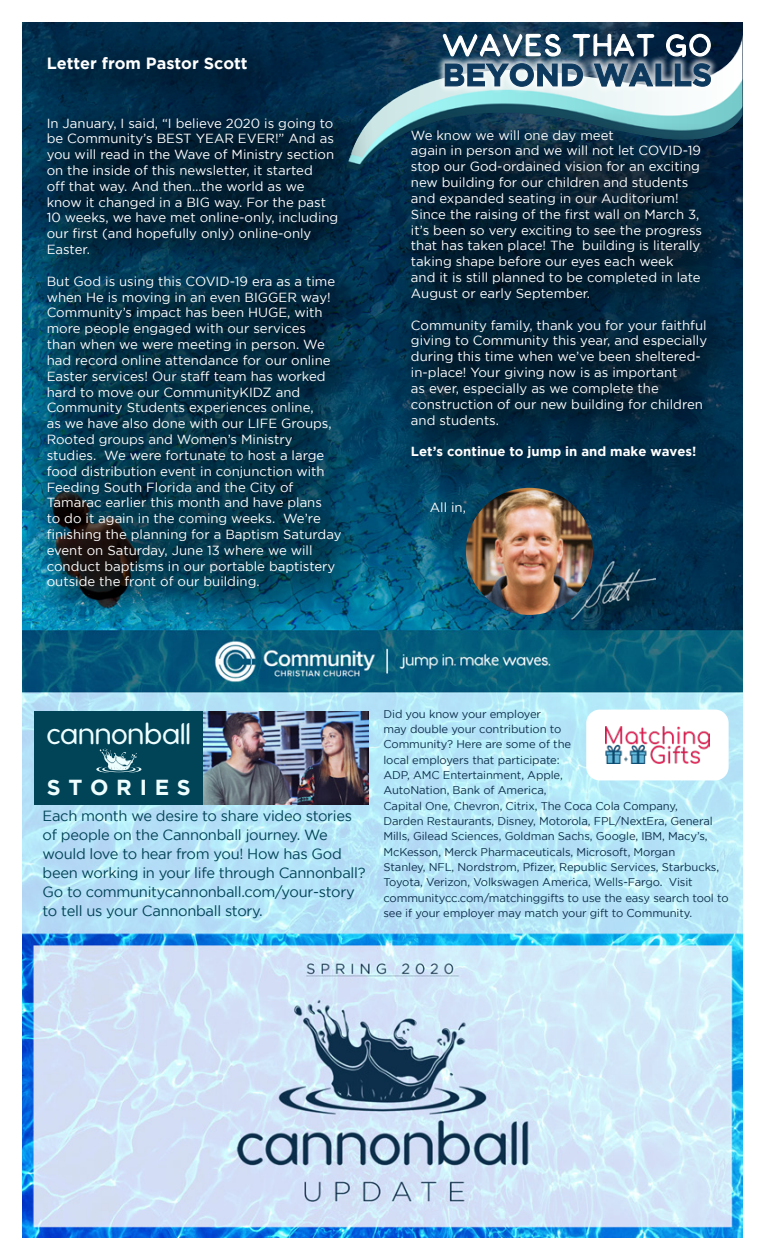
<style>
.page{position:relative;width:765px;height:1260px;background:#fff}
.page>*{position:absolute;margin:0;border:0;box-sizing:border-box;transform-origin:0 0}
.t1{font:29.12px "Fins";color:#eefefe}
.t2{font:700 21.75px "Gotham";letter-spacing:.355em;color:#eefefe}
.t3{font:700 16.25px "Gotham";color:#fff}
.t4{font:14.75px/18.9px "Gotham";letter-spacing:-.02em;color:#014357}
.t5{font:13.25px/15.9px "Gotham";color:#fff}
.t6{font:700 13.25px "Gotham";color:#fff}
.t7{font:11.25px/15.4px "Gotham";letter-spacing:-.01em;color:#0d2f4b}
</style>
<div class="page">
<img style="left:22px;top:22px;width:720px;height:1215px">
<img style="left:347px;top:34px;width:395px;height:137px">
<svg style="left:442px;top:31px;width:269px;height:76px"></svg>
<div style="left:437px;top:55px;width:282px;height:40px;background:#fff;opacity:.75"></div>
<svg style="left:445px;top:63px;width:266px;height:24px"></svg>
<div style="left:23px;top:94px;width:360px;height:538px;background:#000;opacity:.75"></div>
<div style="left:24px;top:35px;width:266px;height:79px;background:#000;opacity:.75"></div>
<img style="left:466px;top:488px;width:127px;height:127px;border-radius:64px">
<div style="left:549px;top:538px;width:147px;height:122px;background:#000;opacity:.75"></div>
<img style="left:570px;top:559px;width:86px;height:62px">
<div style="left:408px;top:479px;width:99px;height:77px;background:#000;opacity:.75"></div>
<img style="left:203px;top:711px;width:166px;height:93px">
<div style="left:34px;top:711px;width:169px;height:93px;background:#014357"></div>
<svg style="left:96px;top:748px;width:46px;height:25px"></svg>
<div style="left:586px;top:710px;width:143px;height:70px;background:#fff;border-radius:13px"></div>
<img style="left:606px;top:726px;width:103px;height:38px">
<div style="left:387px;top:107px;width:363px;height:394px;background:#000;opacity:.75"></div>
<p class="t3" style="left:47px;top:54px;width:203px">Letter from Pastor Scott</p>
<p class="t5" style="left:47px;top:115px;width:293px">In January, I said, “I believe 2020 is going to be Community’s BEST YEAR EVER!” And as you will read in the Wave of Ministry section on the inside of this newsletter, it started<br>off that way. And then…the world as we know it changed in a BIG way. For the past 10 weeks, we have met online-only, including our first (and hopefully only) online-only Easter.</p>
<p class="t5" style="left:47px;top:273px;width:296px">But God is using this COVID-19 era as a time when He is moving in an even BIGGER way!<br>Community’s impact has been HUGE, with more people engaged with our services<br>than when we were meeting in person. We had record online attendance for our online Easter services! Our staff team has worked hard to move our CommunityKIDZ and Community Students experiences online,<br>as we have also done with our LIFE Groups, Rooted groups and Women’s Ministry studies. We were fortunate to host a large food distribution event in conjunction with Feeding South Florida and the City of Tamarac earlier this month and have plans<br>to do it again in the coming weeks. We’re finishing the planning for a Baptism Saturday event on Saturday, June 13 where we will conduct baptisms in our portable baptistery outside the front of our building.</p>
<p class="t5" style="left:411px;top:127px;width:293px">We know we will one day meet<br>again in person and we will not let COVID-19 stop our God-ordained vision for an exciting new building for our children and students and expanded seating in our Auditorium!<br>Since the raising of the first wall on March 3, it’s been so very exciting to see the progress that has taken place! The building is literally taking shape before our eyes each week<br>and it is still planned to be completed in late August or early September.</p>
<p class="t5" style="left:411px;top:317px;width:298px">Community family, thank you for your faithful giving to Community this year, and especially during this time when we’ve been sheltered&shy;in-place! Your giving now is as important<br>as ever, especially as we complete the construction of our new building for children and students.</p>
<p class="t6" style="left:411px;top:444px;width:287px">Let’s continue to jump in and make waves!</p>
<p class="t5" style="left:430px;top:499px;width:38px">All in,</p>
<h1 class="t1" style="left:47px;top:720px;width:145px">cannonball</h1>
<h2 class="t2" style="left:47px;top:775px;width:145px">STORIES</h2>
<p class="t4" style="left:43px;top:807px;width:325px">Each month we desire to share video stories of people on the Cannonball journey. We would love to hear from you! How has God been working in your life through Cannonball?<br>Go to communitycannonball.com/your-story to tell us your Cannonball story.</p>
<p class="t7" style="left:383px;top:706px;width:347px">Did you know your employer<br>may double your contribution to<br>Community? Here are some of the<br>local employers that participate:<br>ADP, AMC Entertainment, Apple,<br>AutoNation, Bank of America,<br>Capital One, Chevron, Citrix, The Coca Cola Company,<br>Darden Restaurants, Disney, Motorola, FPL/NextEra, General Mills, Gilead Sciences, Goldman Sachs, Google, IBM, Macy’s, McKesson, Merck Pharmaceuticals, Microsoft, Morgan<br>Stanley, NFL, Nordstrom, Pfizer, Republic Services, Starbucks, Toyota, Verizon, Volkswagen America, Wells-Fargo. Visit communitycc.com/matchinggifts to use the easy search tool to see if your employer may match your gift to Community.</p>
</div>
